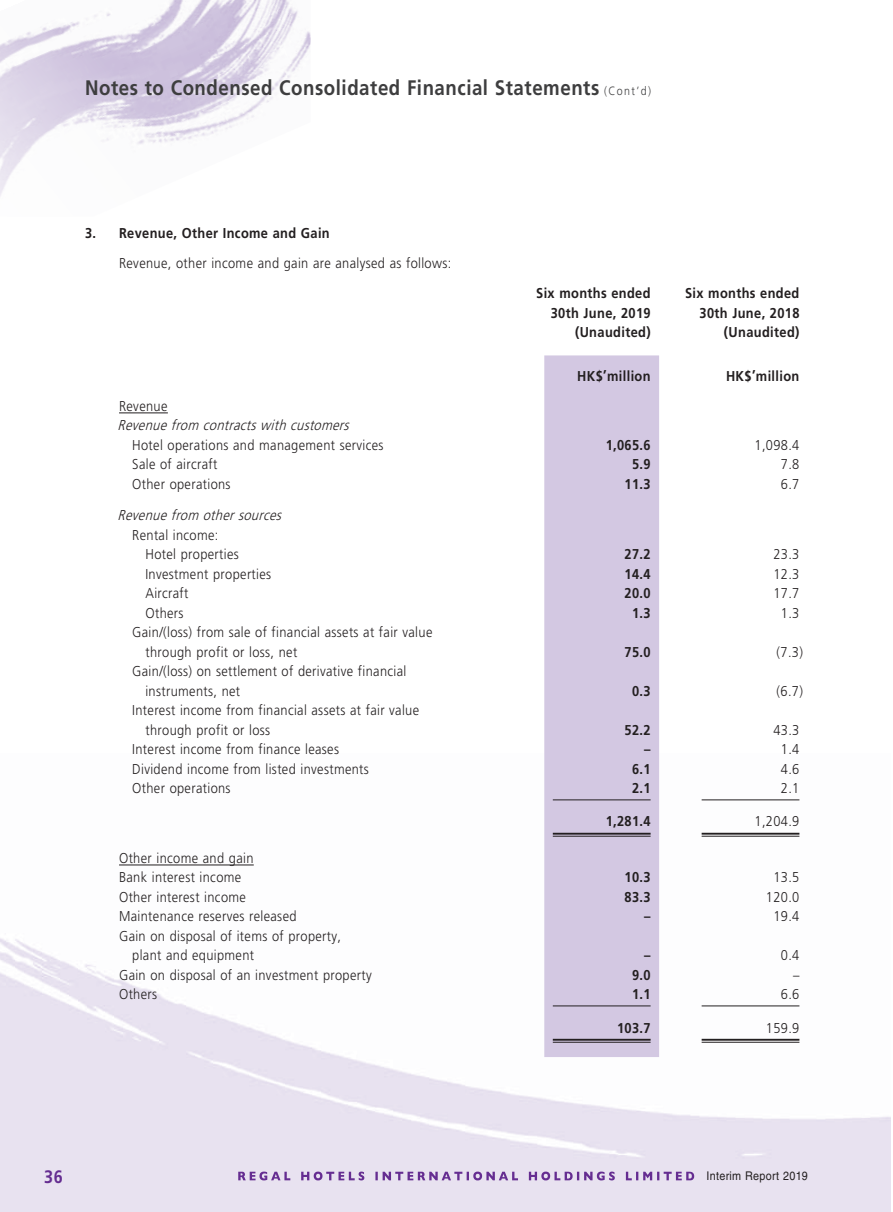
<style>
.page{position:relative;width:893px;height:1212px;background:#fff}
.page>*{position:absolute;margin:0;border:0;box-sizing:border-box;transform-origin:0 0}
.t1{font:700 21px "Frutiger LT Std";letter-spacing:.03em;color:#3e3e3f;scale:.89 1}
.t2{font:700 18px "Frutiger LT Std";color:#652d91;scale:.9 1}
._1__內文{font:300 14.25px "Frutiger LT Std";letter-spacing:.03em;color:#231f20;scale:.9 1}
._1__內文-2{font:700 14.25px "Frutiger LT Std";letter-spacing:.03em;color:#231f20;scale:.9 1}
._1__內文-3{font:italic 300 14.25px "Frutiger LT Std";color:#231f20;scale:.9 1}
.t3{font:12px "Helvetica LT Std";letter-spacing:.03em;color:#231f20;scale:.9 1}
.s1{font-weight:300;font-size:12px}
</style>
<div class="page">
<img style="left:0;top:0;width:311px;height:196px">
<svg style="left:238px;top:1171px;width:456px;height:9px;background:#b9a2ce"></svg>
<div style="left:544px;top:355px;width:115px;height:702px;background:#d3c8e2"></div>
<hr style="left:119px;top:412px;width:49px;height:1px;background:#231f20">
<hr style="left:553px;top:799px;width:98px;height:1px;background:#231f20">
<hr style="left:702px;top:799px;width:97px;height:1px;background:#231f20">
<hr style="left:553px;top:833px;width:98px;height:2px;background:#231f20">
<hr style="left:553px;top:836px;width:98px;height:1px;background:#231f20">
<hr style="left:702px;top:833px;width:97px;height:2px;background:#231f20">
<hr style="left:702px;top:836px;width:97px;height:1px;background:#231f20">
<hr style="left:119px;top:864px;width:135px;height:1px;background:#231f20">
<hr style="left:553px;top:1005px;width:98px;height:1px;background:#231f20">
<hr style="left:702px;top:1005px;width:97px;height:1px;background:#231f20">
<hr style="left:553px;top:1039px;width:98px;height:2px;background:#231f20">
<hr style="left:553px;top:1042px;width:98px;height:1px;background:#231f20">
<hr style="left:702px;top:1039px;width:97px;height:2px;background:#231f20">
<hr style="left:702px;top:1042px;width:97px;height:1px;background:#231f20">
<h1 class="t1" style="left:85px;top:76px;width:637px">Notes to Condensed Consolidated Financial Statements <span class="s1">(Cont’d)</span></h1>
<p class="_1__內文-2" style="left:85px;top:225px;width:273px">3. Revenue, Other Income and Gain</p>
<p class="_1__內文" style="left:119px;top:255px;width:371px">Revenue, other income and gain are analysed as follows:</p>
<p class="_1__內文-2" style="left:536px;top:285px;width:129px">Six months ended</p>
<p class="_1__內文-2" style="left:551px;top:304px;width:112px">30th June, 2019</p>
<p class="_1__內文-2" style="left:685px;top:285px;width:129px">Six months ended</p>
<p class="_1__內文-2" style="left:700px;top:304px;width:112px">30th June, 2018</p>
<p class="_1__內文-2" style="left:575px;top:324px;width:85px">(Unaudited)</p>
<p class="_1__內文-2" style="left:724px;top:324px;width:85px">(Unaudited)</p>
<p class="_1__內文-2" style="left:577px;top:367px;width:83px">HK$’million</p>
<p class="_1__內文-2" style="left:726px;top:367px;width:83px">HK$’million</p>
<p class="_1__內文" style="left:119px;top:398px;width:55px">Revenue</p>
<p class="_1__內文-3" style="left:118px;top:417px;width:263px">Revenuefrom contractswithcustomers</p>
<p class="_1__內文" style="left:132px;top:437px;width:281px">Hotel operations and management services</p>
<p class="_1__內文-2" style="left:606px;top:436px;width:51px">1,065.6</p>
<p class="_1__內文" style="left:754px;top:437px;width:51px">1,098.4</p>
<p class="_1__內文" style="left:132px;top:456px;width:96px">Sale of aircraft</p>
<p class="_1__內文-2" style="left:632px;top:456px;width:22px">5.9</p>
<p class="_1__內文" style="left:781px;top:456px;width:22px">7.8</p>
<p class="_1__內文" style="left:132px;top:476px;width:111px">Other operations</p>
<p class="_1__內文-2" style="left:625px;top:475px;width:30px">11.3</p>
<p class="_1__內文" style="left:781px;top:476px;width:22px">6.7</p>
<p class="_1__內文-3" style="left:118px;top:507px;width:188px">Revenuefrom othersources</p>
<p class="_1__內文" style="left:132px;top:527px;width:97px">Rental income:</p>
<p class="_1__內文" style="left:145px;top:546px;width:105px">Hotel properties</p>
<p class="_1__內文-2" style="left:625px;top:546px;width:30px">27.2</p>
<p class="_1__內文" style="left:773px;top:546px;width:30px">23.3</p>
<p class="_1__內文" style="left:145px;top:566px;width:141px">Investment properties</p>
<p class="_1__內文-2" style="left:625px;top:565px;width:30px">14.4</p>
<p class="_1__內文" style="left:773px;top:566px;width:30px">12.3</p>
<p class="_1__內文" style="left:145px;top:585px;width:49px">Aircraft</p>
<p class="_1__內文-2" style="left:625px;top:585px;width:30px">20.0</p>
<p class="_1__內文" style="left:773px;top:585px;width:30px">17.7</p>
<p class="_1__內文" style="left:145px;top:605px;width:44px">Others</p>
<p class="_1__內文-2" style="left:632px;top:604px;width:22px">1.3</p>
<p class="_1__內文" style="left:781px;top:605px;width:22px">1.3</p>
<p class="_1__內文" style="left:132px;top:624px;width:335px">Gain/(loss) from sale of financial assets at fair value</p>
<p class="_1__內文" style="left:145px;top:644px;width:170px">through profit or loss, net</p>
<p class="_1__內文-2" style="left:625px;top:643px;width:30px">75.0</p>
<p class="_1__內文" style="left:777px;top:644px;width:31px">(7.3)</p>
<p class="_1__內文" style="left:132px;top:663px;width:306px">Gain/(loss) on settlement of derivative financial</p>
<p class="_1__內文" style="left:145px;top:683px;width:107px">instruments, net</p>
<p class="_1__內文-2" style="left:632px;top:682px;width:22px">0.3</p>
<p class="_1__內文" style="left:777px;top:683px;width:31px">(6.7)</p>
<p class="_1__內文" style="left:132px;top:702px;width:320px">Interest income from financial assets at fair value</p>
<p class="_1__內文" style="left:145px;top:722px;width:140px">through profit or loss</p>
<p class="_1__內文-2" style="left:625px;top:721px;width:30px">52.2</p>
<p class="_1__內文" style="left:773px;top:722px;width:30px">43.3</p>
<p class="_1__內文" style="left:132px;top:741px;width:231px">Interest income from finance leases</p>
<p class="_1__內文-2" style="left:644px;top:741px;width:9px">–</p>
<p class="_1__內文" style="left:781px;top:741px;width:22px">1.4</p>
<p class="_1__內文" style="left:132px;top:761px;width:264px">Dividend income from listed investments</p>
<p class="_1__內文-2" style="left:632px;top:760px;width:22px">6.1</p>
<p class="_1__內文" style="left:781px;top:761px;width:22px">4.6</p>
<p class="_1__內文" style="left:132px;top:780px;width:111px">Other operations</p>
<p class="_1__內文-2" style="left:632px;top:780px;width:22px">2.1</p>
<p class="_1__內文" style="left:781px;top:780px;width:22px">2.1</p>
<p class="_1__內文-2" style="left:606px;top:813px;width:51px">1,281.4</p>
<p class="_1__內文" style="left:754px;top:813px;width:51px">1,204.9</p>
<p class="_1__內文" style="left:119px;top:850px;width:151px">Other income and gain</p>
<p class="_1__內文" style="left:119px;top:869px;width:137px">Bank interest income</p>
<p class="_1__內文-2" style="left:625px;top:869px;width:30px">10.3</p>
<p class="_1__內文" style="left:773px;top:869px;width:30px">13.5</p>
<p class="_1__內文" style="left:119px;top:889px;width:142px">Other interest income</p>
<p class="_1__內文-2" style="left:625px;top:888px;width:30px">83.3</p>
<p class="_1__內文" style="left:766px;top:889px;width:39px">120.0</p>
<p class="_1__內文" style="left:119px;top:908px;width:199px">Maintenance reserves released</p>
<p class="_1__內文-2" style="left:644px;top:908px;width:9px">–</p>
<p class="_1__內文" style="left:773px;top:908px;width:30px">19.4</p>
<p class="_1__內文" style="left:119px;top:928px;width:248px">Gain on disposal of items of property,</p>
<p class="_1__內文" style="left:132px;top:947px;width:137px">plant and equipment</p>
<p class="_1__內文-2" style="left:644px;top:947px;width:9px">–</p>
<p class="_1__內文" style="left:781px;top:947px;width:22px">0.4</p>
<p class="_1__內文" style="left:119px;top:967px;width:282px">Gain on disposal of an investment property</p>
<p class="_1__內文-2" style="left:632px;top:966px;width:22px">9.0</p>
<p class="_1__內文" style="left:793px;top:967px;width:9px">–</p>
<p class="_1__內文" style="left:119px;top:986px;width:44px">Others</p>
<p class="_1__內文-2" style="left:632px;top:986px;width:22px">1.1</p>
<p class="_1__內文" style="left:781px;top:986px;width:22px">6.6</p>
<p class="_1__內文-2" style="left:617px;top:1019px;width:39px">103.7</p>
<p class="_1__內文" style="left:766px;top:1019px;width:39px">159.9</p>
<p class="t2" style="left:44px;top:1165px;width:22px">36</p>
<p class="t3" style="left:706px;top:1169px;width:114px">Interim Report 2019</p>
</div>
